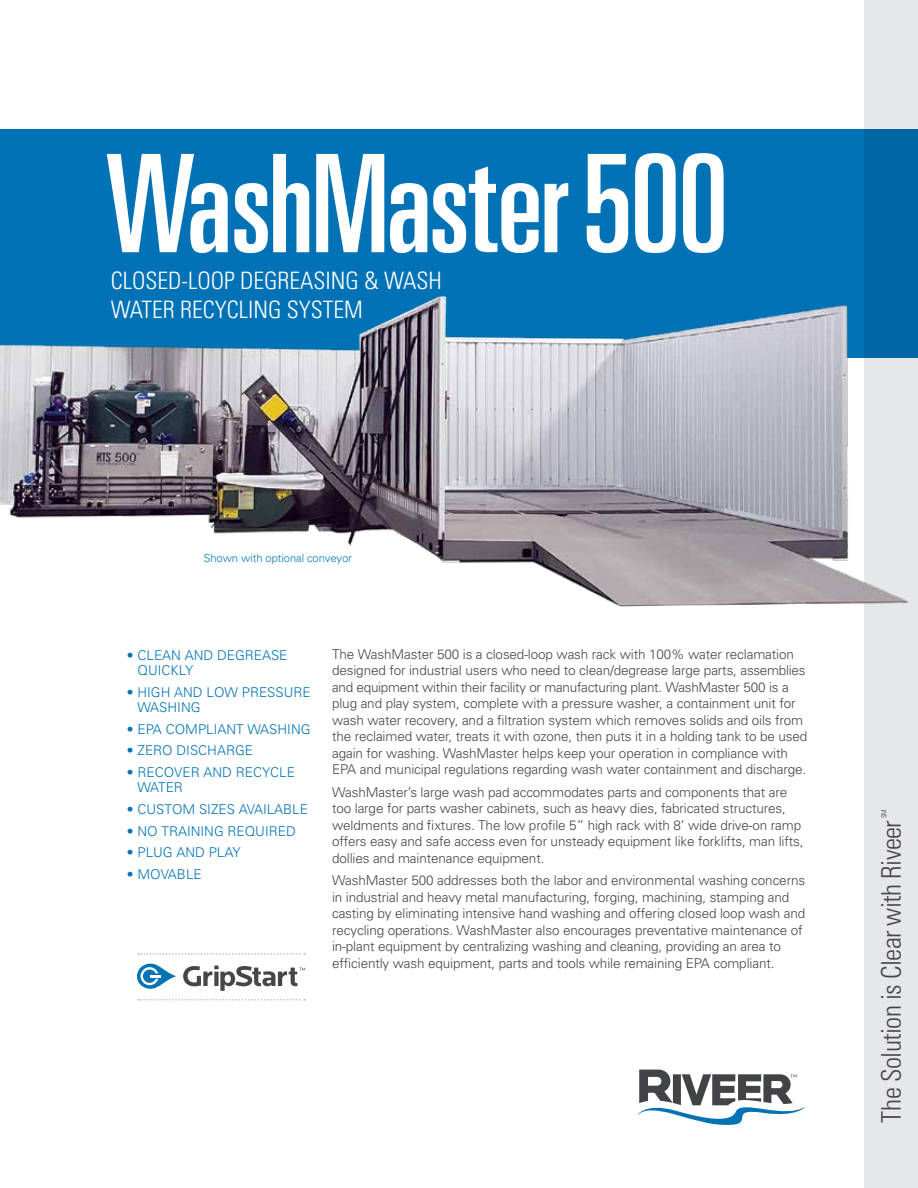
<style>
.page{position:relative;width:918px;height:1188px;background:#fff}
.page>*{position:absolute;margin:0;border:0;box-sizing:border-box;transform-origin:0 0}
.t1{font:ultra-condensed 136.2px "Univers LT Std";letter-spacing:-.02em;color:#fff}
.t2{font:300 condensed 27px "Univers";letter-spacing:-.02em;color:#464547}
.t3{font:300 condensed 24px/28.8px "Univers";color:#fff}
.t4{font:300 13.5px/16.5px "Univers";letter-spacing:-.01em;color:#464547}
.t5{font:300 13.5px/15px "Univers";color:#0072b5}
.t6{font:300 11.25px "Univers";letter-spacing:-.01em;color:#007dbb}
.t7{font:300 condensed 7.05px "Univers";color:#464547}
</style>
<div class="page">
<div style="left:864px;top:0;width:54px;height:1188px;background:#e6e7e8"></div>
<div style="left:0;top:129px;width:918px;height:229px;background:#0072b5"></div>
<img style="left:0;top:289px;width:918px;height:318px">
<svg style="left:637px;top:1070px;width:168px;height:55px"></svg>
<svg style="left:137px;top:963px;width:39px;height:26px"></svg>
<svg style="left:183px;top:966px;width:122px;height:25px"></svg>
<svg style="left:138px;top:999px;width:167px;height:2px"></svg>
<svg style="left:138px;top:953px;width:167px;height:2px"></svg>
<h1 class="t1" style="left:105px;top:126px;width:625px">WashMaster500</h1>
<h3 class="t3" style="left:111px;top:266px;width:333px">CLOSED-LOOP DEGREASING &amp; WASH<br>WATER RECYCLING SYSTEM</h3>
<p class="t6" style="left:204px;top:551px;width:150px">Shown with optional conveyor</p>
<p class="t5" style="left:137px;top:648px;width:152px;text-indent:-11px">• CLEAN AND DEGREASE<br>QUICKLY</p>
<p class="t5" style="left:137px;top:685px;width:175px;text-indent:-11px">• HIGH AND LOW PRESSURE<br>WASHING</p>
<p class="t5" style="left:127px;top:721px;width:185px">• EPA COMPLIANT WASHING</p>
<p class="t5" style="left:127px;top:743px;width:128px">• ZERO DISCHARGE</p>
<p class="t5" style="left:137px;top:765px;width:159px;text-indent:-11px">• RECOVER AND RECYCLE<br>WATER</p>
<p class="t5" style="left:127px;top:802px;width:183px">• CUSTOM SIZES AVAILABLE</p>
<p class="t5" style="left:127px;top:823px;width:170px">• NO TRAINING REQUIRED</p>
<p class="t5" style="left:127px;top:845px;width:115px">• PLUG AND PLAY</p>
<p class="t5" style="left:127px;top:867px;width:76px">• MOVABLE</p>
<p class="t4" style="left:332px;top:646px;width:477px">The WashMaster 500 is a closed-loop wash rack with 100% water reclamation designed for industrial users who need to clean/degrease large parts, assemblies and equipment within their facility or manufacturing plant. WashMaster 500 is a plug and play system, complete with a pressure washer, a containment unit for wash water recovery, and a filtration system which removes solids and oils from the reclaimed water, treats it with ozone, then puts it in a holding tank to be used again for washing. WashMaster helps keep your operation in compliance with EPA and municipal regulations regarding wash water containment and discharge.</p>
<p class="t4" style="left:332px;top:784px;width:473px">WashMaster’s large wash pad accommodates parts and components that are too large for parts washer cabinets, such as heavy dies, fabricated structures, weldments and fixtures. The low profile 5” high rack with 8’ wide drive-on ramp offers easy and safe access even for unsteady equipment like forklifts, man lifts, dollies and maintenance equipment.</p>
<p class="t4" style="left:332px;top:872px;width:475px">WashMaster 500 addresses both the labor and environmental washing concerns in industrial and heavy metal manufacturing, forging, machining, stamping and casting by eliminating intensive hand washing and offering closed loop wash and recycling operations. WashMaster also encourages preventative maintenance of in-plant equipment by centralizing washing and cleaning, providing an area to efficiently wash equipment, parts and tools while remaining EPA compliant.</p>
<p class="t7" style="left:880px;top:818px;width:10px;rotate:-90deg">SM</p>
<h2 class="t2" style="left:875px;top:1123px;width:305px;rotate:-90deg">The Solution is Clear with Riveer</h2>
</div>
